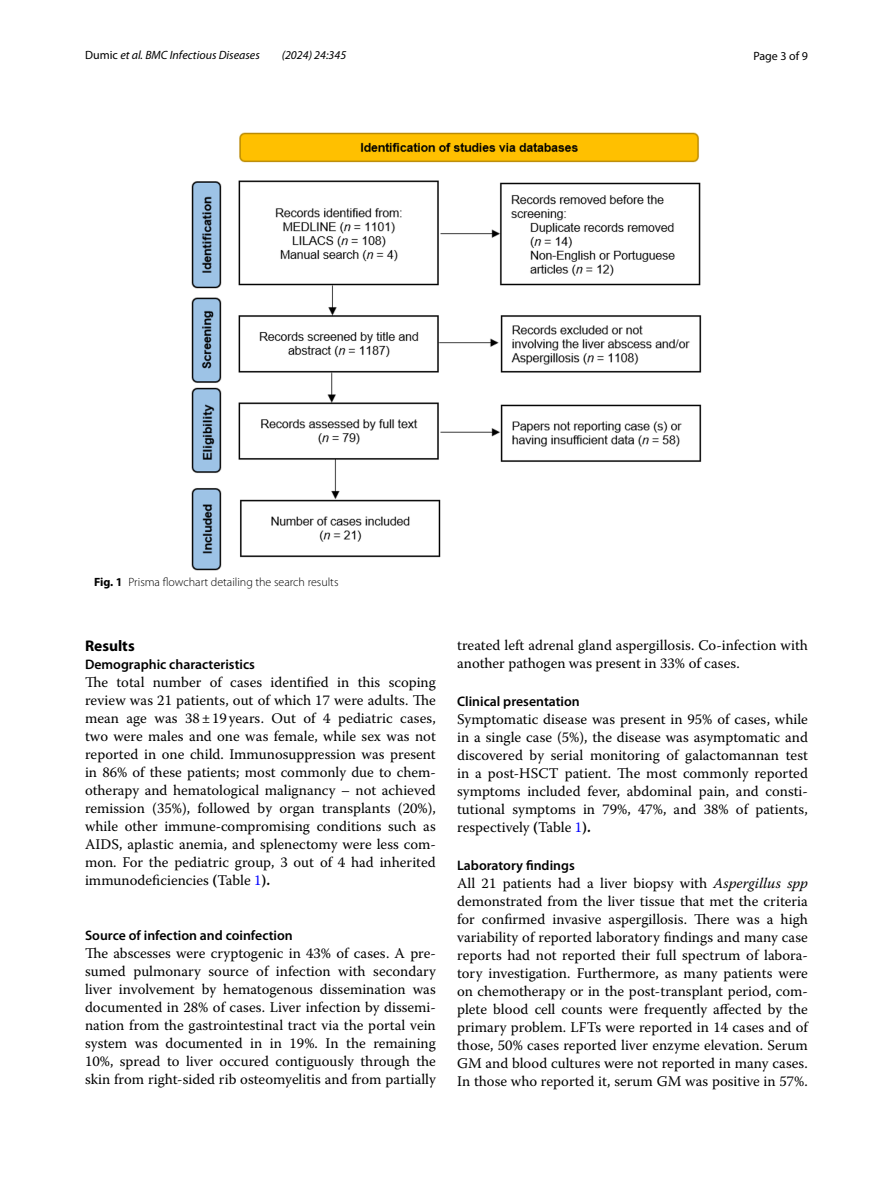
<style>
.page{position:relative;width:893px;height:1187px;background:#fff}
.page>*{position:absolute;margin:0;border:0;box-sizing:border-box;transform-origin:0 0}
.t1{font:700 15.45px "Myriad Pro";color:#000}
.t2{font:14.7px/18px "Warnock Pro";color:#000;text-align:justify}
.t3{font:600 13.8px "Myriad Pro";color:#000}
.t4{font:300 12px "Myriad Pro";color:#000}
.t5{font:italic 12px "Myriad Pro";color:#000}
.t6{font:12px "Myriad Pro";color:#000}
.s1{font-style:normal}
.s2{font-weight:700}
.s3{color:#00f}
.s4{font-style:italic}
</style>
<div class="page">
<img style="left:191px;top:133px;width:511px;height:437px">
<p class="t5" style="left:85px;top:48px;width:176px"><span class="s1">Dumic</span> et al. BMC Infectious Diseases</p>
<p class="t5" style="left:282px;top:48px;width:66px">(2024) 24:345</p>
<p class="t6" style="left:753px;top:48px;width:56px">Page 3 of 9</p>
<p class="t4" style="left:94px;top:575px;width:246px"><span class="s2">Fig. 1</span> Prisma flowchart detailing the search results</p>
<p class="t1" style="left:85px;top:635px;width:51px">Results</p>
<p class="t3" style="left:85px;top:655px;width:171px">Demographic characteristics</p>
<p class="t2" style="left:85px;top:673px;width:352px">The total number of cases identified in this scoping review was 21 patients, out of which 17 were adults. The mean age was 38±19years. Out of 4 pediatric cases, two were males and one was female, while sex was not reported in one child. Immunosuppression was present in 86% of these patients; most commonly due to chem&shy;otherapy and hematological malignancy – not achieved remission (35%), followed by organ transplants (20%), while other immune-compromising conditions such as AIDS, aplastic anemia, and splenectomy were less com&shy;mon. For the pediatric group, 3 out of 4 had inherited immunodeficiencies <span class="s2">(</span>Table <span class="s3">1</span><span class="s2">).</span></p>
<p class="t3" style="left:85px;top:926px;width:209px">Source of infection and coinfection</p>
<p class="t2" style="left:85px;top:943px;width:352px">The abscesses were cryptogenic in 43% of cases. A pre&shy;sumed pulmonary source of infection with secondary liver involvement by hematogenous dissemination was documented in 28% of cases. Liver infection by dissemi&shy;nation from the gastrointestinal tract via the portal vein system was documented in in 19%. In the remaining 10%, spread to liver occured contiguously through the skin from right-sided rib osteomyelitis and from partially</p>
<p class="t2" style="left:457px;top:636px;width:352px">treated left adrenal gland aspergillosis. Co-infection with another pathogen was present in 33% of cases.</p>
<p class="t3" style="left:457px;top:692px;width:124px">Clinical presentation</p>
<p class="t2" style="left:457px;top:709px;width:352px">Symptomatic disease was present in 95% of cases, while in a single case (5%), the disease was asymptomatic and discovered by serial monitoring of galactomannan test in a post-HSCT patient. The most commonly reported symptoms included fever, abdominal pain, and consti&shy;tutional symptoms in 79%, 47%, and 38% of patients, respectively <span class="s2">(</span>Table <span class="s3">1</span><span class="s2">).</span></p>
<p class="t3" style="left:457px;top:856px;width:119px">Laboratory findings</p>
<p class="t2" style="left:457px;top:873px;width:352px">All 21 patients had a liver biopsy with <span class="s4">Aspergillus spp </span>demonstrated from the liver tissue that met the criteria for confirmed invasive aspergillosis. There was a high variability of reported laboratory findings and many case reports had not reported their full spectrum of labora&shy;tory investigation. Furthermore, as many patients were on chemotherapy or in the post-transplant period, com&shy;plete blood cell counts were frequently affected by the primary problem. LFTs were reported in 14 cases and of those, 50% cases reported liver enzyme elevation. Serum GM and blood cultures were not reported in many cases.<br>In those who reported it, serum GM was positive in 57%.</p>
</div>
